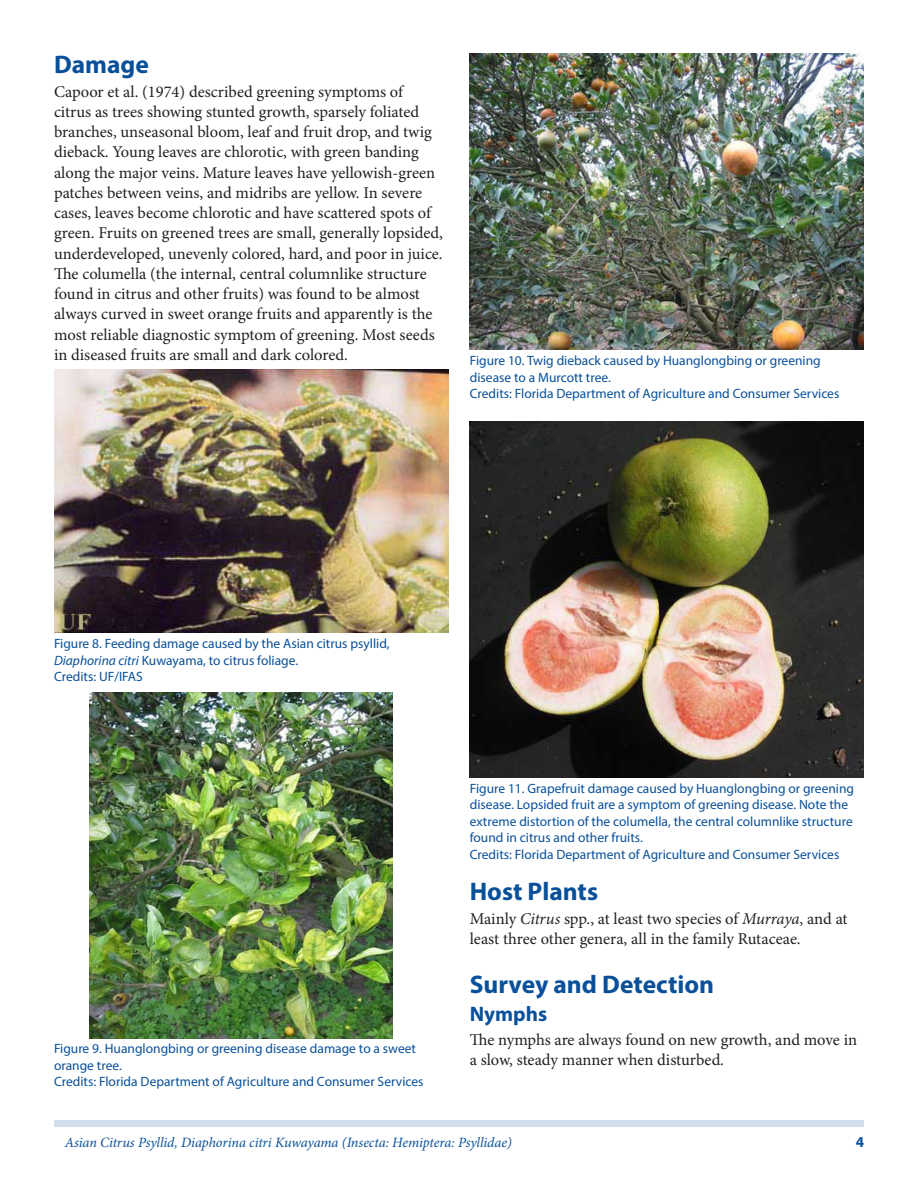
<style>
.page{position:relative;width:918px;height:1188px;background:#fff}
.page>*{position:absolute;margin:0;border:0;box-sizing:border-box;transform-origin:0 0}
.SectionHeading0{font:700 25.5px "Myriad Pro";color:#09509a}
.SectionHeading1{font:700 21px "Myriad Pro";color:#09509a}
.Paragraph{font:16.5px/20.2px "Minion Pro";color:#231f20}
.t1{font:700 15px "Myriad Pro";color:#09509a}
.RunningTitleItalics{font:italic 14.25px "Minion Pro";letter-spacing:-.01em;color:#09509a}
.FigureCaption{font:13.5px/16.5px "Myriad Pro";color:#09509a}
.s1{font-style:italic}
</style>
<div class="page">
<div style="left:54px;top:1120px;width:810px;height:7px;background:#d0dfeb"></div>
<img style="left:54px;top:369px;width:394px;height:264px">
<img style="left:90px;top:693px;width:302px;height:346px">
<img style="left:470px;top:54px;width:394px;height:296px">
<img style="left:470px;top:421px;width:394px;height:356px">
<p class="SectionHeading0" style="left:54px;top:48px;width:96px">Damage</p>
<p class="Paragraph" style="left:54px;top:81px;width:390px">Capoor et al. (1974) described greening symptoms of citrus as trees showing stunted growth, sparsely foliated branches, unseasonal bloom, leaf and fruit drop, and twig dieback. Young leaves are chlorotic, with green banding along the major veins. Mature leaves have yellowish-green patches between veins, and midribs are yellow. In severe cases, leaves become chlorotic and have scattered spots of green. Fruits on greened trees are small, generally lopsided, underdeveloped, unevenly colored, hard, and poor in juice.<br>The columella (the internal, central columnlike structure found in citrus and other fruits) was found to be almost always curved in sweet orange fruits and apparently is the most reliable diagnostic symptom of greening. Most seeds in diseased fruits are small and dark colored.</p>
<p class="FigureCaption" style="left:470px;top:352px;width:353px">Figure 10. Twig dieback caused by Huanglongbing or greening disease to a Murcott tree.</p>
<p class="FigureCaption" style="left:470px;top:385px;width:371px">Credits: Florida Department of Agriculture and Consumer Services</p>
<p class="FigureCaption" style="left:54px;top:635px;width:337px">Figure 8. Feeding damage caused by the Asian citrus psyllid,<br><span class="s1">Diaphorina citri</span> Kuwayama, to citrus foliage.</p>
<p class="FigureCaption" style="left:54px;top:668px;width:90px">Credits: UF/IFAS</p>
<p class="FigureCaption" style="left:54px;top:1040px;width:364px">Figure 9. Huanglongbing or greening disease damage to a sweet orange tree.</p>
<p class="FigureCaption" style="left:54px;top:1073px;width:371px">Credits: Florida Department of Agriculture and Consumer Services</p>
<p class="FigureCaption" style="left:470px;top:780px;width:386px">Figure 11. Grapefruit damage caused by Huanglongbing or greening disease. Lopsided fruit are a symptom of greening disease. Note the extreme distortion of the columella, the central columnlike structure found in citrus and other fruits.</p>
<p class="FigureCaption" style="left:470px;top:846px;width:371px">Credits: Florida Department of Agriculture and Consumer Services</p>
<p class="SectionHeading0" style="left:470px;top:875px;width:130px">Host Plants</p>
<p class="Paragraph" style="left:470px;top:909px;width:379px">Mainly <span class="s1">Citrus</span> spp., at least two species of <span class="s1">Murraya</span>, and at least three other genera, all in the family Rutaceae.</p>
<p class="SectionHeading0" style="left:470px;top:968px;width:246px">Survey and Detection</p>
<p class="SectionHeading1" style="left:470px;top:1000px;width:79px">Nymphs</p>
<p class="Paragraph" style="left:470px;top:1029px;width:389px">The nymphs are always found on new growth, and move in a slow, steady manner when disturbed.</p>
<p class="RunningTitleItalics" style="left:65px;top:1133px;width:449px">Asian Citrus Psyllid, Diaphorina citri Kuwayama (Insecta: Hemiptera: Psyllidae)</p>
<p class="t1" style="left:856px;top:1133px;width:10px">4</p>
</div>
